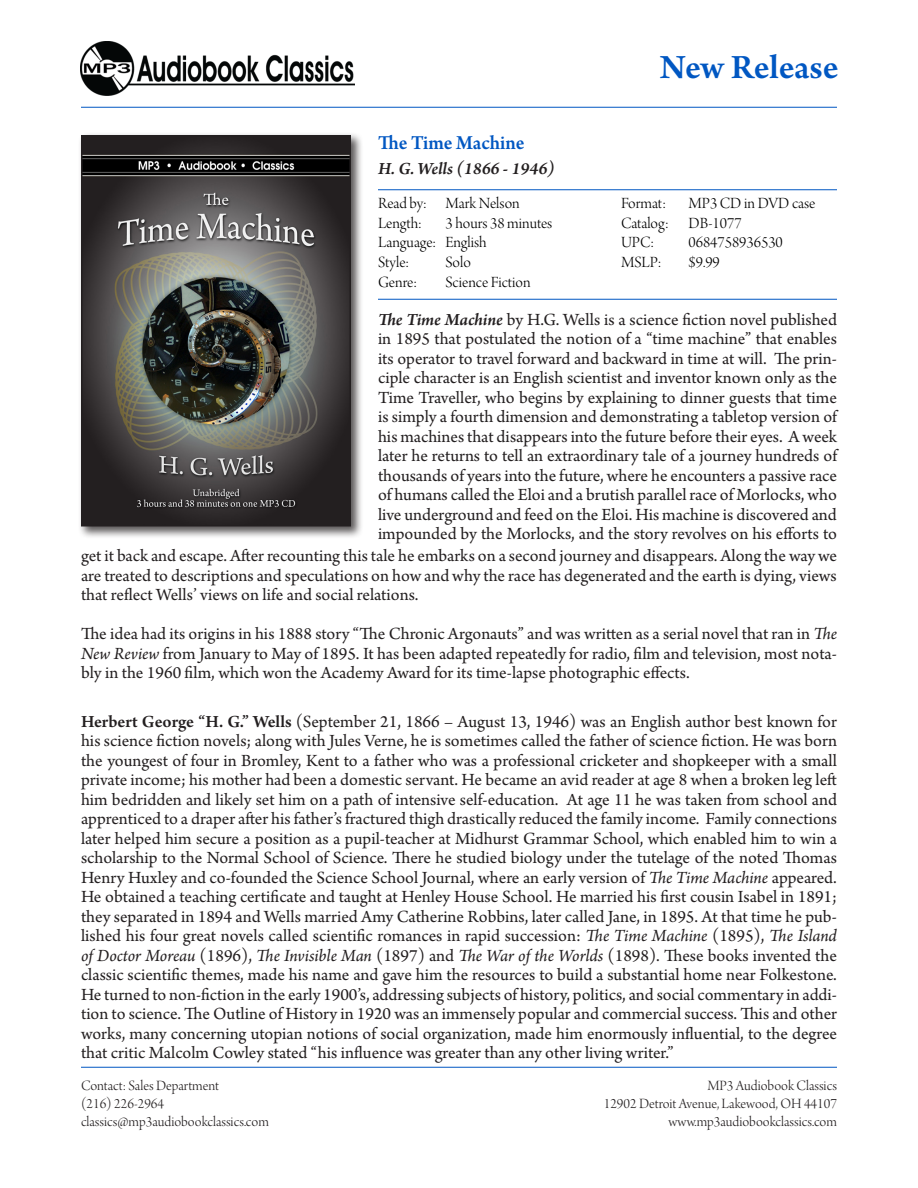
<style>
.page{position:relative;width:918px;height:1188px;background:#fff}
.page>*{position:absolute;margin:0;border:0;box-sizing:border-box;transform-origin:0 0}
.t1{font:600 36px "Arno Pro";letter-spacing:-.005em;color:#0057c2}
.t2{font:600 21px "Arno Pro";letter-spacing:-.005em;color:#0057c2;scale:.95 1}
.Description{font:18px/19.5px "Arno Pro";color:#231f20;text-align:justify}
.Description-2{font:italic 600 18px "Arno Pro";color:#231f20}
.Data_table{font:16.5px/19.8px "Arno Pro Light Display";color:#000}
.Data_table_2{font:16.5px/19.8px "Arno Pro Light Display";color:#000}
.Description-3{font:15px "Arno Pro Light Display";color:#231f20}
.s1{font-weight:600;font-style:italic}
.s2{font-style:italic}
.s3{font-weight:600}
</style>
<div class="page">
<hr style="left:378px;top:189px;width:459px;height:1px;background:#0057c2">
<hr style="left:378px;top:299px;width:459px;height:1px;background:#0057c2">
<hr style="left:81px;top:1067px;width:756px;height:1px;background:#0057c2">
<hr style="left:81px;top:107px;width:756px;height:1px;background:#0057c2">
<div style="left:78px;top:132px;width:286px;height:407px;background:#231f20;opacity:.75"></div>
<img style="left:84px;top:138px;width:264px;height:385px">
<div style="left:81px;top:135px;width:270px;height:391px;border:2px solid #231f20"></div>
<img style="left:81px;top:42px;width:274px;height:54px">
<p class="t2" style="left:378px;top:131px;width:156px">The Time Machine</p>
<p class="Description-2" style="left:378px;top:158px;width:178px">H. G. Wells (1866 - 1946)</p>
<p class="Data_table" style="left:378px;top:194px;width:143px">Read by: Mark Nelson<br>Length:</p>
<p class="Data_table" style="left:446px;top:214px;width:108px">3 hours 38 minutes</p>
<p class="Data_table" style="left:378px;top:234px;width:110px">Language: English</p>
<p class="Data_table" style="left:378px;top:254px;width:33px">Style:</p>
<p class="Data_table" style="left:446px;top:254px;width:27px">Solo</p>
<p class="Data_table" style="left:378px;top:273px;width:40px">Genre:</p>
<p class="Data_table" style="left:446px;top:273px;width:87px">Science Fiction</p>
<p class="t1" style="left:660px;top:47px;width:180px">New Release</p>
<p class="Data_table_2" style="left:621px;top:194px;width:196px;text-indent:68px">MP3 CD in DVD case<br>Catalog: DB-1077</p>
<p class="Data_table_2" style="left:621px;top:234px;width:35px">UPC:</p>
<p class="Data_table_2" style="left:689px;top:234px;width:96px">0684758936530</p>
<p class="Data_table_2" style="left:621px;top:254px;width:42px">MSLP:</p>
<p class="Data_table_2" style="left:689px;top:254px;width:33px">$9.99</p>
<p class="Data_table_2" style="left:621px;top:194px;width:47px">Format:</p>
<p class="Description" style="left:378px;top:311px;width:461px"><span class="s1">The Time Machine</span> by H.G. Wells is a science fiction novel published in 1895 that postulated the notion of a “time machine” that enables its operator to travel forward and backward in time at will. The prin&shy;ciple character is an English scientist and inventor known only as the Time Traveller, who begins by explaining to dinner guests that time is simply a fourth dimension and demonstrating a tabletop version of his machines that disappears into the future before their eyes. A week later he returns to tell an extraordinary tale of a journey hundreds of thousands of years into the future, where he encounters a passive race of humans called the Eloi and a brutish parallel race of Morlocks, who live underground and feed on the Eloi. His machine is discovered and impounded by the Morlocks, and the story revolves on his efforts to</p>
<p class="Description" style="left:81px;top:547px;width:758px">get it back and escape. After recounting this tale he embarks on a second journey and disappears. Along the way we are treated to descriptions and speculations on how and why the race has degenerated and the earth is dying, views that reflect Wells’ views on life and social relations.</p>
<p class="Description" style="left:81px;top:625px;width:758px">The idea had its origins in his 1888 story “The Chronic Argonauts” and was written as a serial novel that ran in <span class="s2">The New Review</span> from January to May of 1895. It has been adapted repeatedly for radio, film and television, most nota&shy;bly in the 1960 film, which won the Academy Award for its time-lapse photographic effects.</p>
<p class="Description" style="left:81px;top:713px;width:758px"><span class="s3">Herbert George “H. G.” Wells</span> (September 21, 1866 – August 13, 1946) was an English author best known for his science fiction novels; along with Jules Verne, he is sometimes called the father of science fiction. He was born the youngest of four in Bromley, Kent to a father who was a professional cricketer and shopkeeper with a small private income; his mother had been a domestic servant. He became an avid reader at age 8 when a broken leg left him bedridden and likely set him on a path of intensive self-education. At age 11 he was taken from school and apprenticed to a draper after his father’s fractured thigh drastically reduced the family income. Family connections later helped him secure a position as a pupil-teacher at Midhurst Grammar School, which enabled him to win a scholarship to the Normal School of Science. There he studied biology under the tutelage of the noted Thomas Henry Huxley and co-founded the Science School Journal, where an early version of <span class="s2">The Time Machine</span> appeared.<br>He obtained a teaching certificate and taught at Henley House School. He married his first cousin Isabel in 1891; they separated in 1894 and Wells married Amy Catherine Robbins, later called Jane, in 1895. At that time he pub&shy;lished his four great novels called scientific romances in rapid succession: <span class="s2">The Time Machine</span> (1895), <span class="s2">The Island of Doctor Moreau</span> (1896), <span class="s2">The Invisible Man</span> (1897) and <span class="s2">The War of the Worlds</span> (1898). These books invented the classic scientific themes, made his name and gave him the resources to build a substantial home near Folkestone.<br>He turned to non-fiction in the early 1900’s, addressing subjects of history, politics, and social commentary in addi&shy;tion to science. The Outline of History in 1920 was an immensely popular and commercial success. This and other works, many concerning utopian notions of social organization, made him enormously influential, to the degree that critic Malcolm Cowley stated “his influence was greater than any other living writer.”</p>
<p class="Description-3" style="left:81px;top:1078px;width:140px">Contact: Sales Department</p>
<p class="Description-3" style="left:81px;top:1096px;width:85px">(216) 226-2964</p>
<p class="Description-3" style="left:81px;top:1114px;width:189px">classics@mp3audiobookclassics.com</p>
<p class="Description-3" style="left:707px;top:1078px;width:131px">MP3 Audiobook Classics</p>
<p class="Description-3" style="left:604px;top:1096px;width:235px">12902 Detroit Avenue, Lakewood, OH 44107</p>
<p class="Description-3" style="left:669px;top:1114px;width:170px">www.mp3audiobookclassics.com</p>
</div>
